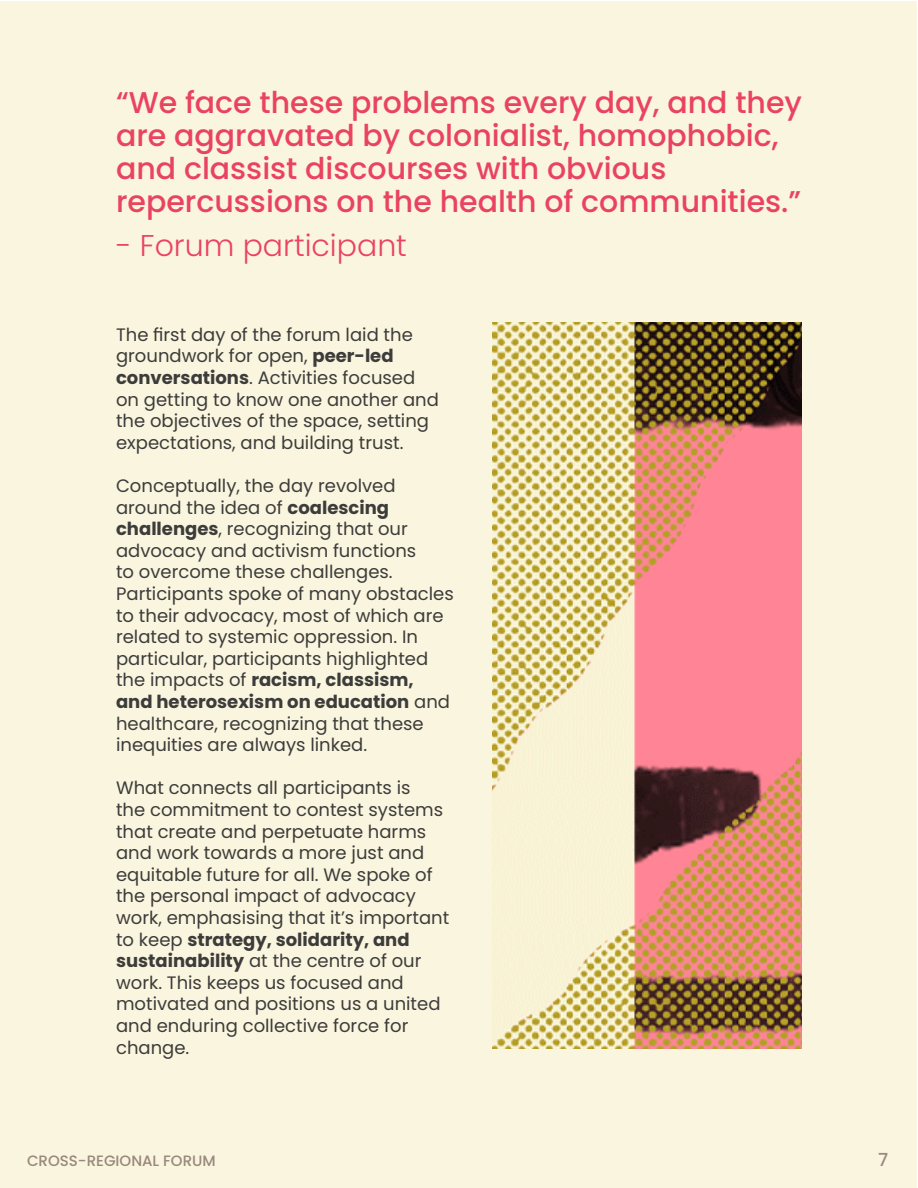
<style>
.page{position:relative;width:918px;height:1188px;background:#fff}
.page>*{position:absolute;margin:0;border:0;box-sizing:border-box;transform-origin:0 0}
.t1{font:500 30px/33px "Poppins";color:#e94360}
.t2{font:300 30px "Poppins";color:#e94360}
.t3{font:18px/21.6px "Poppins";color:#3c3c3b}
.t4{font:500 18px "Poppins";color:#99887d}
.t5{font:500 15px "Poppins";color:#99887d}
.s1{font-weight:700}
</style>
<div class="page">
<div style="left:1px;top:1px;width:916px;height:1186px;background:#faf5de"></div>
<img style="left:492px;top:323px;width:309px;height:725px">
<h1 class="t1" style="left:116px;top:86px;width:687px">“We face these problems every day, and they are aggravated by colonialist, homophobic, and classist discourses with obvious repercussions on the health of communities.”</h1>
<h1 class="t2" style="left:116px;top:228px;width:292px">- Forum participant</h1>
<p class="t3" style="left:116px;top:324px;width:324px">The first day of the forum laid the groundwork for open, <span class="s1">peer-led conversations</span>. Activities focused on getting to know one another and the objectives of the space, setting expectations, and building trust.</p>
<p class="t3" style="left:116px;top:475px;width:339px">Conceptually, the day revolved around the idea of <span class="s1">coalescing challenges</span>, recognizing that our advocacy and activism functions<br>to overcome these challenges.<br>Participants spoke of many obstacles to their advocacy, most of which are related to systemic oppression. In particular, participants highlighted the impacts of <span class="s1">racism, classism, and heterosexism on education</span> and healthcare, recognizing that these inequities are always linked.</p>
<p class="t3" style="left:116px;top:777px;width:335px">What connects all participants is<br>the commitment to contest systems that create and perpetuate harms and work towards a more just and equitable future for all. We spoke of the personal impact of advocacy work, emphasising that it’s important to keep <span class="s1">strategy, solidarity, and sustainability</span> at the centre of our work. This keeps us focused and motivated and positions us a united and enduring collective force for change.</p>
<p class="t5" style="left:27px;top:1152px;width:190px">CROSS-REGIONAL FORUM</p>
<p class="t4" style="left:878px;top:1149px;width:12px">7</p>
</div>
